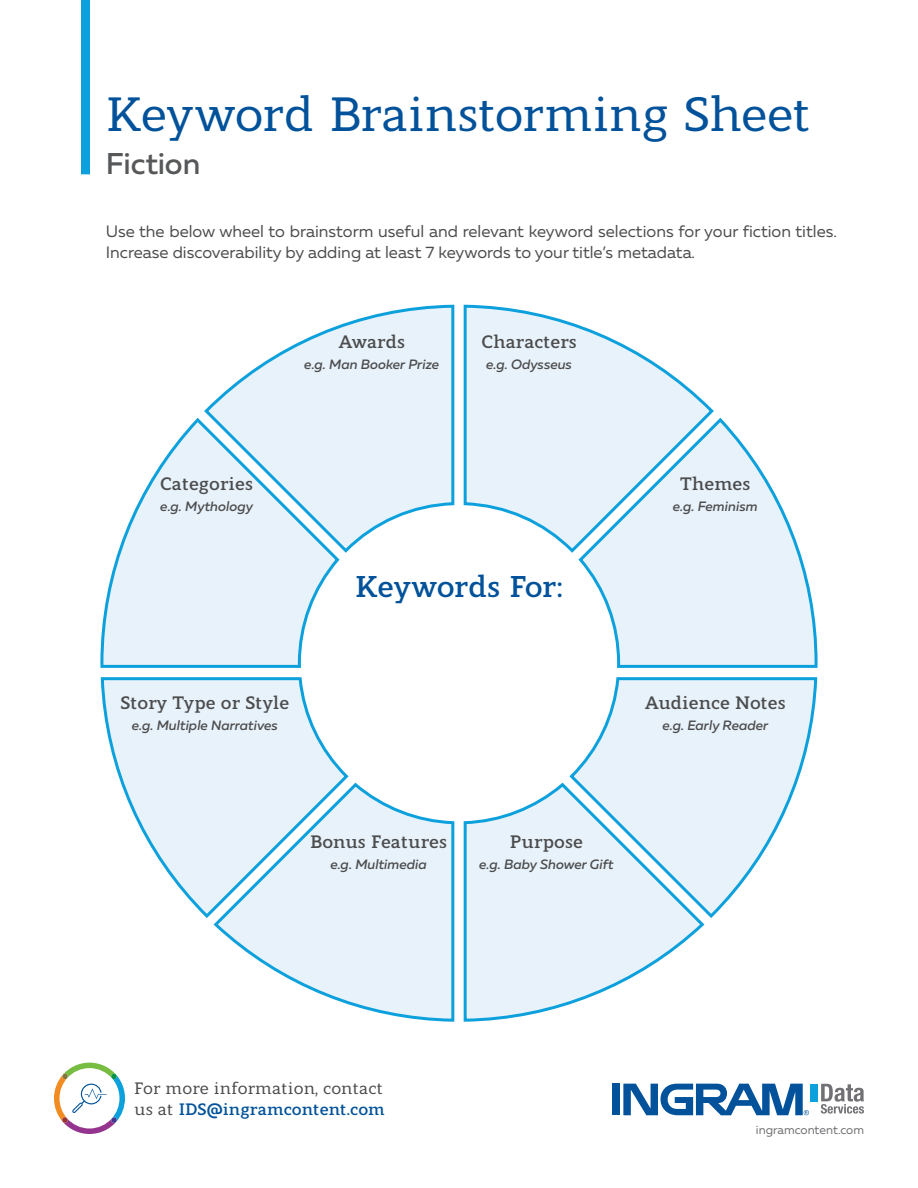
<style>
.page{position:relative;width:918px;height:1188px;background:#fff}
.page>*{position:absolute;margin:0;border:0;box-sizing:border-box;transform-origin:0 0}
.H1_Heading{font:500 48px "Modum";letter-spacing:-.015em;color:#01529a}
.H1_Heading-2{font:700 30px "Modum";letter-spacing:-.015em;color:#01529a}
.H2_Heading{font:500 30px "Muller";letter-spacing:-.005em;color:#57585a}
.H3_Heading{font:700 18px "Modum";color:#4b4c4d}
.H3_Heading-2{font:16.5px/21px "Muller";color:#4b4c4d}
.Paragraph_Heading{font:500 16.5px/21px "Modum";color:#4b4c4d}
.H3_Heading-3{font:italic 500 13.5px "Muller";color:#4b4c4d}
.t1{font:12px "Muller";color:#6c6d70}
.s1{font-weight:700;color:#01529a}
</style>
<div class="page">
<div style="left:612px;top:1084px;width:7px;height:31px;background:#01529a"></div>
<svg style="left:623px;top:1084px;width:186px;height:31px"></svg>
<div style="left:810px;top:1084px;width:8px;height:17px;background:#0ca0dc"></div>
<svg style="left:821px;top:1084px;width:43px;height:30px"></svg>
<svg style="left:100px;top:417px;width:240px;height:251px"></svg>
<svg style="left:213px;top:782px;width:242px;height:240px"></svg>
<svg style="left:569px;top:677px;width:249px;height:241px"></svg>
<svg style="left:578px;top:417px;width:240px;height:251px"></svg>
<svg style="left:100px;top:677px;width:251px;height:243px"></svg>
<svg style="left:202px;top:304px;width:253px;height:251px"></svg>
<svg style="left:463px;top:304px;width:253px;height:251px"></svg>
<svg style="left:463px;top:780px;width:244px;height:242px"></svg>
<div style="left:81px;top:0;width:9px;height:174px;background:#0ca0dc"></div>
<svg style="left:54px;top:1063px;width:71px;height:71px"></svg>
<p class="H1_Heading" style="left:106px;top:77px;width:707px">Keyword Brainstorming Sheet</p>
<p class="H2_Heading" style="left:106px;top:145px;width:96px">Fiction</p>
<p class="H3_Heading-2" style="left:106px;top:221px;width:733px">Use the below wheel to brainstorm useful and relevant keyword selections for your fiction titles.<br>Increase discoverability by adding at least 7 keywords to your title’s metadata.</p>
<p class="H3_Heading" style="left:339px;top:327px;width:68px">Awards</p>
<p class="H3_Heading-3" style="left:304px;top:356px;width:136px">e.g. Man Booker Prize</p>
<p class="H3_Heading" style="left:481px;top:327px;width:97px">Characters</p>
<p class="H3_Heading-3" style="left:486px;top:356px;width:87px">e.g. Odysseus</p>
<p class="H3_Heading" style="left:160px;top:470px;width:94px">Categories</p>
<p class="H3_Heading-3" style="left:160px;top:498px;width:94px">e.g. Mythology</p>
<p class="H3_Heading" style="left:120px;top:688px;width:170px">Story Type or Style</p>
<p class="H3_Heading-3" style="left:132px;top:717px;width:148px">e.g. Multiple Narratives</p>
<p class="H1_Heading-2" style="left:355px;top:563px;width:209px">Keywords For:</p>
<p class="H3_Heading" style="left:680px;top:470px;width:72px">Themes</p>
<p class="H3_Heading-3" style="left:673px;top:498px;width:86px">e.g. Feminism</p>
<p class="H3_Heading" style="left:645px;top:688px;width:142px">Audience Notes</p>
<p class="H3_Heading-3" style="left:663px;top:717px;width:107px">e.g. Early Reader</p>
<p class="H3_Heading" style="left:310px;top:828px;width:138px">Bonus Features</p>
<p class="H3_Heading-3" style="left:330px;top:856px;width:98px">e.g. Multimedia</p>
<p class="H3_Heading" style="left:510px;top:828px;width:74px">Purpose</p>
<p class="H3_Heading-3" style="left:479px;top:856px;width:136px">e.g. Baby Shower Gift</p>
<p class="Paragraph_Heading" style="left:134px;top:1076px;width:252px">For more information, contact us at <span class="s1">IDS@ingramcontent.com</span></p>
<p class="t1" style="left:756px;top:1122px;width:110px">ingramcontent.com</p>
</div>
